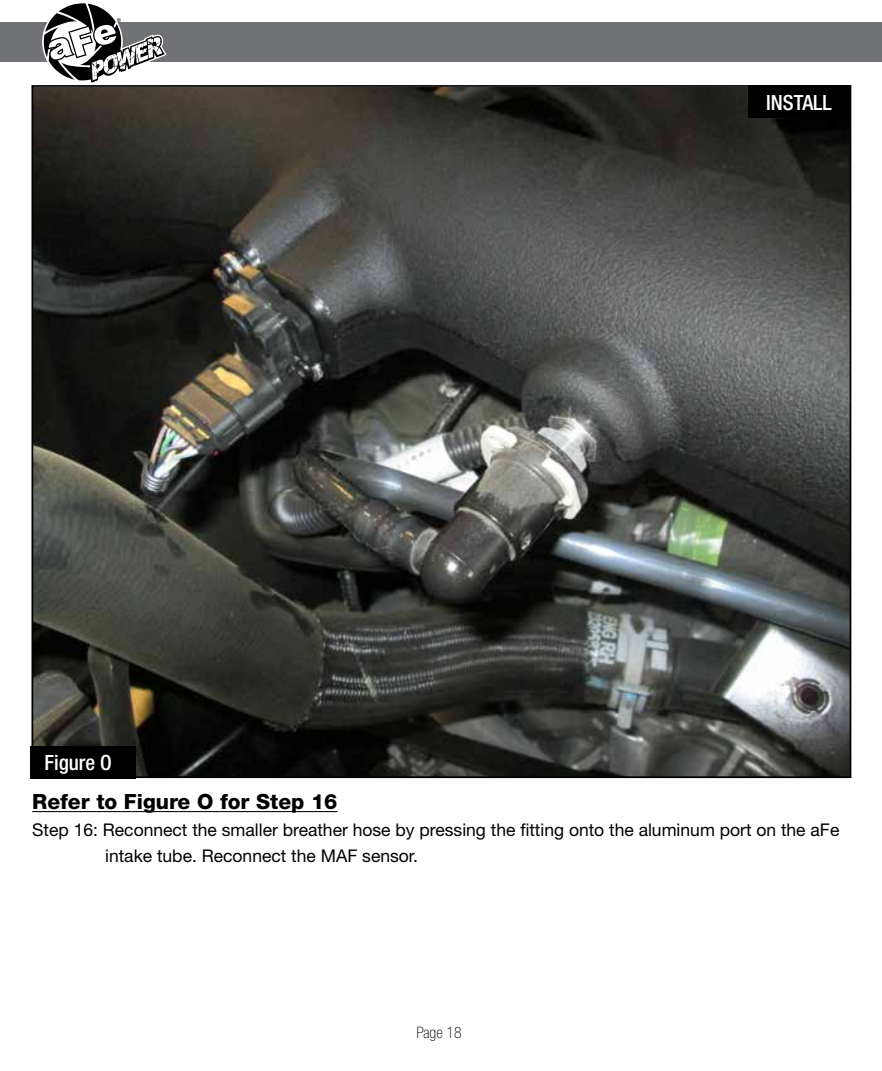
<style>
.page{position:relative;width:882px;height:1071px;background:#fff}
.page>*{position:absolute;margin:0;border:0;box-sizing:border-box;transform-origin:0 0}
.t1{font:800 21px "Helvetica Neue";color:#000}
.t2{font:500 condensed 21px "Helvetica Neue";color:#fff}
.t3{font:17.5px/26.2px "Helvetica Neue";color:#000}
.t4{font:100 condensed 15.75px "Helvetica Neue";color:#000}
.t5{font:8.75px "Myriad";color:#000}
</style>
<div class="page">
<div style="left:0;top:23px;width:882px;height:39px;background:#717275"></div>
<svg style="left:43px;top:3px;width:124px;height:80px"></svg>
<img style="left:35px;top:88px;width:813px;height:687px">
<hr style="left:32px;top:811px;width:306px;height:1px;background:#000">
<div style="left:30px;top:746px;width:106px;height:33px;background:#000"></div>
<div style="left:748px;top:85px;width:102px;height:33px;background:#000"></div>
<p class="t5" style="left:117px;top:17px;width:6px">®</p>
<p class="t2" style="left:44px;top:750px;width:69px">Figure O</p>
<p class="t2" style="left:766px;top:90px;width:67px">INSTALL</p>
<p class="t1" style="left:32px;top:790px;width:307px">Refer to Figure O for Step 16</p>
<p class="t3" style="left:105px;top:816px;width:736px;text-indent:-73px">Step 16: Reconnect the smaller breather hose by pressing the fitting onto the aluminum port on the aFe intake tube. Reconnect the MAF sensor.</p>
<p class="t4" style="left:416px;top:1023px;width:47px">Page 18</p>
</div>
